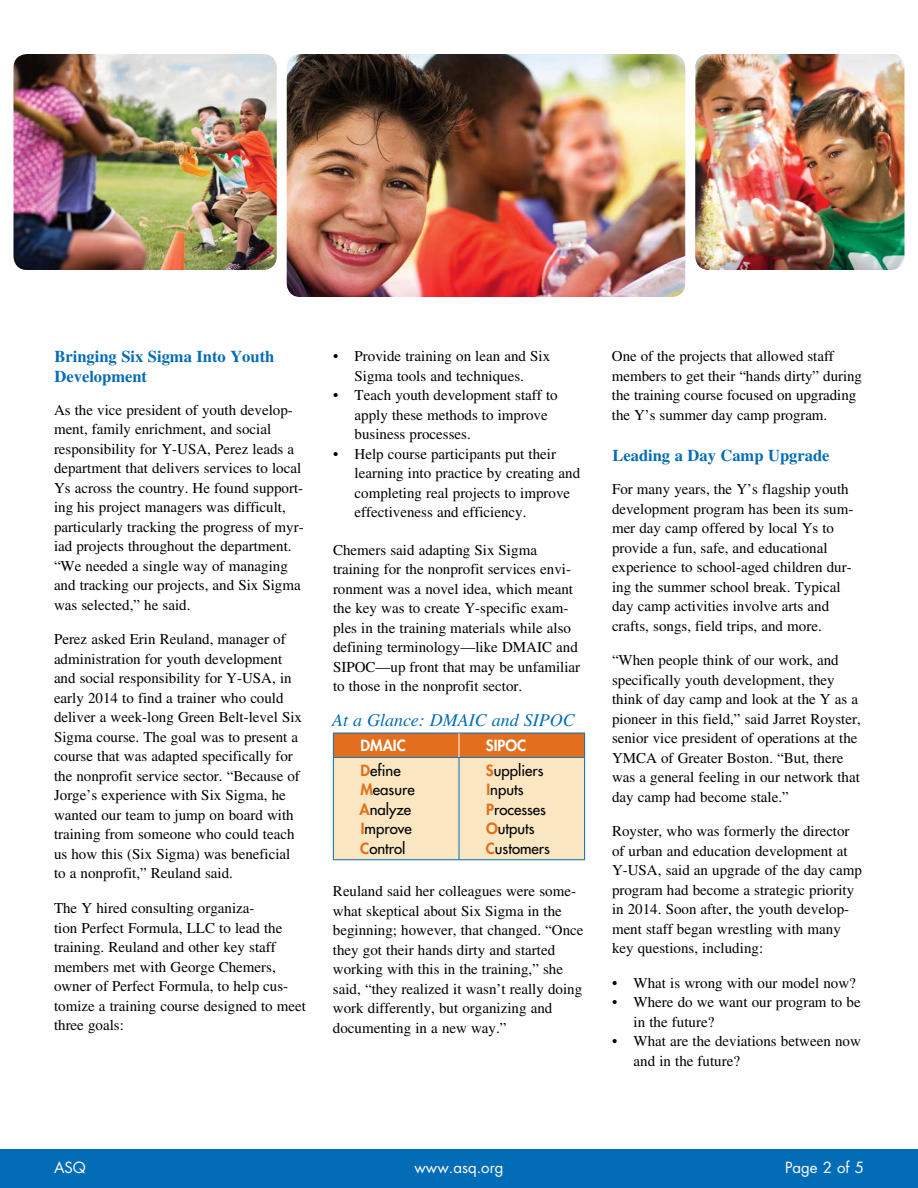
<style>
.page{position:relative;width:918px;height:1188px;background:#fff}
.page>*{position:absolute;margin:0;border:0;box-sizing:border-box;transform-origin:0 0}
.t1{font:italic 18px "Times LT Std";color:#036cb6}
.t2{font:700 16.5px/19.5px "Times LT Std";color:#036cb6}
.t3{font:15px/19.5px "Times LT Std";color:#000}
.t4{font:500 15px/19.5px "Futura Std";color:#000}
.t5{font:15px "Futura Std";color:#fff}
.t6{font:800 15px "Futura Std";color:#fff}
.s1{font-weight:800;color:#e36f1e}
</style>
<div class="page">
<div style="left:0;top:1150px;width:918px;height:38px;background:#036cb6"></div>
<svg style="left:333px;top:733px;width:252px;height:127px;background:#eecca3"></svg>
<img style="left:287px;top:54px;width:398px;height:172px">
<img style="left:14px;top:54px;width:263px;height:172px">
<img style="left:695px;top:54px;width:209px;height:172px">
<img style="left:13px;top:226px;width:892px;height:71px">
<p class="t2" style="left:54px;top:347px;width:221px">Bringing Six Sigma Into Youth<br>Development</p>
<p class="t3" style="left:54px;top:400px;width:251px">As the vice president of youth develop&shy;ment, family enrichment, and social responsibility for Y-USA, Perez leads a department that delivers services to local Ys across the country. He found support&shy;ing his project managers was difficult, particularly tracking the progress of myr&shy;iad projects throughout the department. “We needed a single way of managing and tracking our projects, and Six Sigma was selected,” he said.</p>
<p class="t3" style="left:54px;top:630px;width:250px">Perez asked Erin Reuland, manager of administration for youth development and social responsibility for Y-USA, in early 2014 to find a trainer who could deliver a week-long Green Belt-level Six Sigma course. The goal was to present a course that was adapted specifically for the nonprofit service sector. “Because of Jorge’s experience with Six Sigma, he wanted our team to jump on board with training from someone who could teach us how this (Six Sigma) was beneficial to a nonprofit,” Reuland said.</p>
<p class="t3" style="left:54px;top:898px;width:254px">The Y hired consulting organiza-<br>tion Perfect Formula, LLC to lead the training. Reuland and other key staff members met with George Chemers, owner of Perfect Formula, to help cus&shy;tomize a training course designed to meet three goals:</p>
<p class="t3" style="left:333px;top:346px;width:219px;text-align:center">• Provide training on lean and Six<br>Sigma tools and techniques.</p>
<p class="t3" style="left:355px;top:385px;width:205px;text-indent:-22px">• Teach youth development staff to apply these methods to improve business processes.</p>
<p class="t3" style="left:355px;top:444px;width:227px;text-indent:-22px">• Help course participants put their learning into practice by creating and completing real projects to improve effectiveness and efficiency.</p>
<p class="t3" style="left:333px;top:540px;width:249px">Chemers said adapting Six Sigma training for the nonprofit services envi&shy;ronment was a novel idea, which meant the key was to create Y-specific exam&shy;ples in the training materials while also defining terminology—like DMAIC and SIPOC—up front that may be unfamiliar to those in the nonprofit sector.</p>
<p class="t1" style="left:332px;top:710px;width:244px">At a Glance: DMAIC and SIPOC</p>
<p class="t6" style="left:361px;top:736px;width:47px">DMAIC</p>
<p class="t6" style="left:486px;top:736px;width:42px">SIPOC</p>
<p class="t4" style="left:360px;top:761px;width:57px"><span class="s1">D</span>efine<br><span class="s1">M</span>easure<br><span class="s1">A</span>nalyze<br><span class="s1">I</span>mprove<br><span class="s1">C</span>ontrol</p>
<p class="t4" style="left:486px;top:761px;width:66px"><span class="s1">S</span>uppliers<br><span class="s1">I</span>nputs<br><span class="s1">P</span>rocesses<br><span class="s1">O</span>utputs<br><span class="s1">C</span>ustomers</p>
<p class="t3" style="left:333px;top:881px;width:252px">Reuland said her colleagues were some&shy;what skeptical about Six Sigma in the beginning; however, that changed. “Once they got their hands dirty and started working with this in the training,” she said, “they realized it wasn’t really doing work differently, but organizing and documenting in a new way.”</p>
<p class="t3" style="left:612px;top:346px;width:252px">One of the projects that allowed staff members to get their “hands dirty” during the training course focused on upgrading the Y’s summer day camp program.</p>
<p class="t2" style="left:612px;top:445px;width:219px">Leading a Day Camp Upgrade</p>
<p class="t3" style="left:612px;top:479px;width:243px">For many years, the Y’s flagship youth development program has been its sum&shy;mer day camp offered by local Ys to provide a fun, safe, and educational experience to school-aged children dur&shy;ing the summer school break. Typical day camp activities involve arts and crafts, songs, field trips, and more.</p>
<p class="t3" style="left:612px;top:650px;width:250px">“When people think of our work, and specifically youth development, they think of day camp and look at the Y as a pioneer in this field,” said Jarret Royster, senior vice president of operations at the YMCA of Greater Boston. “But, there was a general feeling in our network that day camp had become stale.”</p>
<p class="t3" style="left:612px;top:822px;width:252px">Royster, who was formerly the director of urban and education development at Y-USA, said an upgrade of the day camp program had become a strategic priority in 2014. Soon after, the youth develop&shy;ment staff began wrestling with many key questions, including:</p>
<p class="t3" style="left:612px;top:973px;width:245px">• What is wrong with our model now?</p>
<p class="t3" style="left:634px;top:993px;width:229px;text-indent:-22px">• Where do we want our program to be in the future?</p>
<p class="t3" style="left:634px;top:1032px;width:229px;text-indent:-22px">• What are the deviations between now and in the future?</p>
<p class="t5" style="left:54px;top:1158px;width:33px">ASQ</p>
<p class="t5" style="left:415px;top:1158px;width:90px">www.asq.org</p>
<p class="t5" style="left:785px;top:1158px;width:80px">Page 2 of 5</p>
</div>
